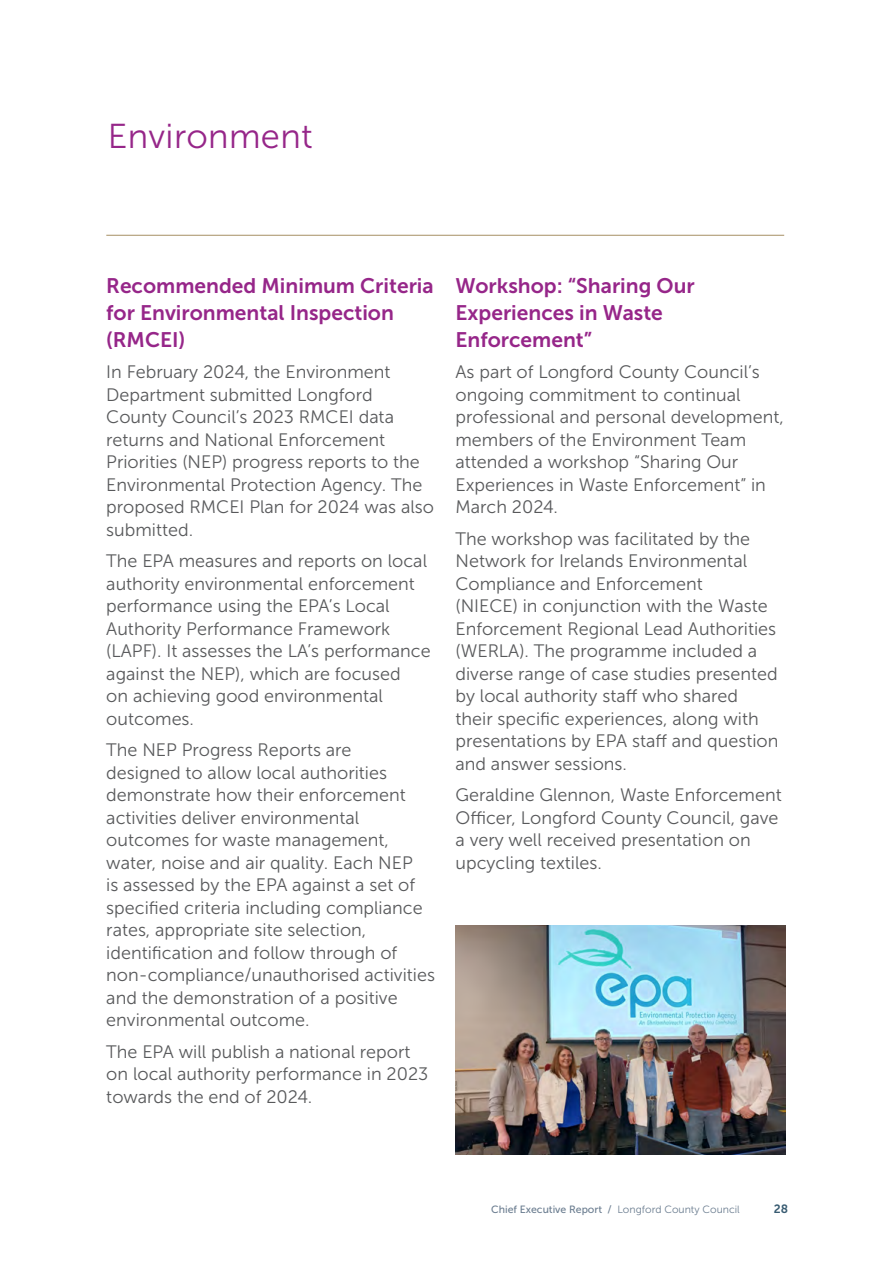
<style>
.page{position:relative;width:893px;height:1263px;background:#fff}
.page>*{position:absolute;margin:0;border:0;box-sizing:border-box;transform-origin:0 0}
.t1{font:34.5px "Museo Sans 300";letter-spacing:.01em;color:#962689}
.t2{font:21px/27px "Museo Sans 700";color:#962689}
.t3{font:18px/22.5px "Museo Sans 300";color:#58595b}
.t4{font:12px "Museo Sans 700";color:#395c72}
.t5{font:10.5px "Museo Sans 500";color:#6b7d90}
.s1{font-family:"Museo Sans 300"}
</style>
<div class="page">
<hr style="left:106px;top:235px;width:678px;height:1px;background:#a68f64">
<img style="left:455px;top:925px;width:330px;height:230px">
<h1 class="t1" style="left:108px;top:117px;width:207px">Environment</h1>
<p class="t2" style="left:106px;top:272px;width:329px">Recommended Minimum Criteria for Environmental Inspection (RMCEI)</p>
<p class="t3" style="left:106px;top:361px;width:329px">In February 2024, the Environment<br>Department submitted Longford<br>County Council’s 2023 RMCEI data returns and National Enforcement<br>Priorities (NEP) progress reports to the<br>Environmental Protection Agency. The proposed RMCEI Plan for 2024 was also submitted.</p>
<p class="t3" style="left:106px;top:550px;width:326px">The EPA measures and reports on local authority environmental enforcement performance using the EPA’s Local Authority Performance Framework (LAPF). It assesses the LA’s performance against the NEP), which are focused<br>on achieving good environmental outcomes.</p>
<p class="t3" style="left:106px;top:739px;width:330px">The NEP Progress Reports are<br>designed to allow local authorities demonstrate how their enforcement activities deliver environmental outcomes for waste management, water, noise and air quality. Each NEP<br>is assessed by the EPA against a set of specified criteria including compliance rates, appropriate site selection, identification and follow through of non-compliance/unauthorised activities and the demonstration of a positive environmental outcome.</p>
<p class="t3" style="left:106px;top:1040px;width:324px">The EPA will publish a national report on local authority performance in 2023 towards the end of 2024.</p>
<p class="t2" style="left:455px;top:272px;width:241px">Workshop: “Sharing Our<br>Experiences in Waste<br>Enforcement”</p>
<p class="t3" style="left:455px;top:361px;width:330px">As part of Longford County Council’s ongoing commitment to continual professional and personal development, members of the Environment Team attended a workshop “Sharing Our<br>Experiences in Waste Enforcement” in<br>March 2024.</p>
<p class="t3" style="left:455px;top:527px;width:324px">The workshop was facilitated by the Network for Irelands Environmental Compliance and Enforcement<br>(NIECE) in conjunction with the Waste Enforcement Regional Lead Authorities (WERLA). The programme included a diverse range of case studies presented by local authority staff who shared their specific experiences, along with presentations by EPA staff and question and answer sessions.</p>
<p class="t3" style="left:455px;top:784px;width:328px">Geraldine Glennon, Waste Enforcement Officer, Longford County Council, gave a very well received presentation on upcycling textiles.</p>
<p class="t5" style="left:491px;top:1204px;width:250px">Chief Executive Report / <span class="s1">Longford County Council</span></p>
<p class="t4" style="left:774px;top:1202px;width:16px">28</p>
</div>
